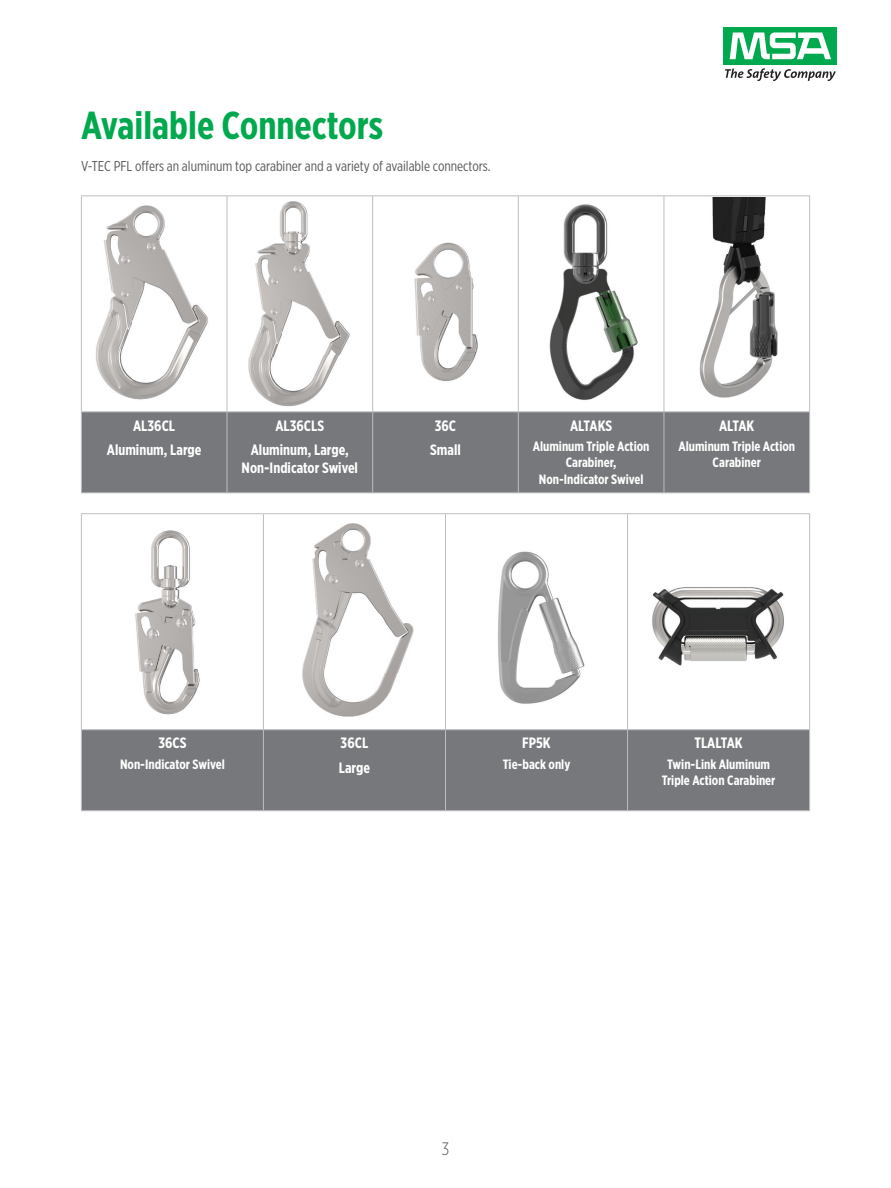
<style>
.page{position:relative;width:891px;height:1188px;background:#fff}
.page>*{position:absolute;margin:0;border:0;box-sizing:border-box;transform-origin:0 0}
.t1{font:700 39px "Gotham X Narrow";color:#00a94e}
.t2{font:300 18px "Gotham X Narrow";color:#57585a}
.t3{font:700 15px/24.8px "Gotham X Narrow";color:#fff;text-align:center}
.t4{font:14.25px "Gotham X Narrow";color:#57585a}
.t5{font:700 13.5px/16.5px "Gotham X Narrow";color:#fff;text-align:center}
</style>
<div class="page">
<div style="left:724px;top:27px;width:113px;height:38px;background:#00a94e"></div>
<svg style="left:730px;top:33px;width:101px;height:26px"></svg>
<svg style="left:725px;top:68px;width:111px;height:13px"></svg>
<svg style="left:82px;top:196px;width:727px;height:215px"></svg>
<div style="left:82px;top:412px;width:727px;height:80px;background:#76787b"></div>
<hr style="left:81px;top:195px;width:146px;height:1px;background:#bcbdc0">
<hr style="left:81px;top:196px;width:1px;height:215px;background:#bcbdc0">
<hr style="left:227px;top:195px;width:146px;height:1px;background:#bcbdc0">
<hr style="left:227px;top:196px;width:1px;height:215px;background:#bcbdc0">
<hr style="left:373px;top:195px;width:145px;height:1px;background:#bcbdc0">
<hr style="left:372px;top:196px;width:1px;height:215px;background:#bcbdc0">
<hr style="left:518px;top:195px;width:146px;height:1px;background:#bcbdc0">
<hr style="left:518px;top:196px;width:1px;height:215px;background:#bcbdc0">
<hr style="left:664px;top:195px;width:146px;height:1px;background:#bcbdc0">
<hr style="left:664px;top:196px;width:1px;height:215px;background:#bcbdc0">
<hr style="left:809px;top:196px;width:1px;height:215px;background:#bcbdc0">
<hr style="left:81px;top:411px;width:146px;height:1px;background:#bcbdc0">
<hr style="left:81px;top:412px;width:1px;height:80px;background:#bcbdc0">
<hr style="left:227px;top:411px;width:146px;height:1px;background:#bcbdc0">
<hr style="left:227px;top:412px;width:1px;height:80px;background:#bcbdc0">
<hr style="left:373px;top:411px;width:145px;height:1px;background:#bcbdc0">
<hr style="left:372px;top:412px;width:1px;height:80px;background:#bcbdc0">
<hr style="left:518px;top:411px;width:146px;height:1px;background:#bcbdc0">
<hr style="left:518px;top:412px;width:1px;height:80px;background:#bcbdc0">
<hr style="left:664px;top:411px;width:146px;height:1px;background:#bcbdc0">
<hr style="left:664px;top:412px;width:1px;height:80px;background:#bcbdc0">
<hr style="left:809px;top:412px;width:1px;height:80px;background:#bcbdc0">
<hr style="left:81px;top:492px;width:146px;height:1px;background:#bcbdc0">
<hr style="left:227px;top:492px;width:146px;height:1px;background:#bcbdc0">
<hr style="left:373px;top:492px;width:145px;height:1px;background:#bcbdc0">
<hr style="left:518px;top:492px;width:146px;height:1px;background:#bcbdc0">
<hr style="left:664px;top:492px;width:146px;height:1px;background:#bcbdc0">
<svg style="left:82px;top:514px;width:727px;height:1px"></svg>
<div style="left:82px;top:730px;width:727px;height:80px;background:#76787b"></div>
<hr style="left:81px;top:513px;width:182px;height:1px;background:#bcbdc0">
<hr style="left:81px;top:514px;width:1px;height:215px;background:#bcbdc0">
<hr style="left:263px;top:513px;width:183px;height:1px;background:#bcbdc0">
<hr style="left:263px;top:514px;width:1px;height:215px;background:#bcbdc0">
<hr style="left:446px;top:513px;width:182px;height:1px;background:#bcbdc0">
<hr style="left:445px;top:514px;width:1px;height:215px;background:#bcbdc0">
<hr style="left:628px;top:513px;width:182px;height:1px;background:#bcbdc0">
<hr style="left:627px;top:514px;width:1px;height:215px;background:#bcbdc0">
<hr style="left:809px;top:514px;width:1px;height:215px;background:#bcbdc0">
<hr style="left:81px;top:729px;width:182px;height:1px;background:#bcbdc0">
<hr style="left:81px;top:730px;width:1px;height:80px;background:#bcbdc0">
<hr style="left:263px;top:729px;width:183px;height:1px;background:#bcbdc0">
<hr style="left:263px;top:730px;width:1px;height:80px;background:#bcbdc0">
<hr style="left:446px;top:729px;width:182px;height:1px;background:#bcbdc0">
<hr style="left:445px;top:730px;width:1px;height:80px;background:#bcbdc0">
<hr style="left:628px;top:729px;width:182px;height:1px;background:#bcbdc0">
<hr style="left:627px;top:730px;width:1px;height:80px;background:#bcbdc0">
<hr style="left:809px;top:730px;width:1px;height:80px;background:#bcbdc0">
<hr style="left:81px;top:810px;width:182px;height:1px;background:#bcbdc0">
<hr style="left:263px;top:810px;width:183px;height:1px;background:#bcbdc0">
<hr style="left:446px;top:810px;width:182px;height:1px;background:#bcbdc0">
<hr style="left:628px;top:810px;width:182px;height:1px;background:#bcbdc0">
<img style="left:91px;top:203px;width:120px;height:204px">
<img style="left:498px;top:551px;width:87px;height:153px">
<img style="left:544px;top:201px;width:96px;height:206px">
<img style="left:404px;top:239px;width:83px;height:146px">
<img style="left:135px;top:530px;width:65px;height:185px">
<img style="left:302px;top:523px;width:112px;height:194px">
<img style="left:652px;top:587px;width:132px;height:79px">
<img style="left:690px;top:198px;width:107px;height:211px">
<img style="left:244px;top:199px;width:113px;height:209px">
<h1 class="t1" style="left:81px;top:101px;width:304px">Available Connectors</h1>
<p class="t4" style="left:81px;top:158px;width:411px">V-TEC PFL offers an aluminum top carabiner and a variety of available connectors.</p>
<p class="t3" style="left:107px;top:413px;width:96px">AL36CL<br>Aluminum, Large</p>
<p class="t3" style="left:251px;top:413px;width:100px">AL36CLS<br>Aluminum, Large,</p>
<p class="t3" style="left:242px;top:456px;width:118px">Non-Indicator Swivel</p>
<p class="t3" style="left:430px;top:413px;width:32px">36C<br>Small</p>
<p class="t3" style="left:570px;top:413px;width:44px">ALTAKS</p>
<p class="t5" style="left:533px;top:438px;width:118px">Aluminum Triple Action<br>Carabiner,<br>Non-Indicator Swivel</p>
<p class="t3" style="left:719px;top:413px;width:37px">ALTAK</p>
<p class="t5" style="left:678px;top:438px;width:118px">Aluminum Triple Action<br>Carabiner</p>
<p class="t3" style="left:158px;top:731px;width:30px">36CS</p>
<p class="t5" style="left:120px;top:756px;width:106px">Non-Indicator Swivel</p>
<p class="t3" style="left:339px;top:731px;width:33px;text-align:left">36CL<br>Large</p>
<p class="t3" style="left:522px;top:731px;width:30px">FP5K</p>
<p class="t5" style="left:503px;top:756px;width:69px">Tie-back only</p>
<p class="t3" style="left:694px;top:731px;width:50px">TLALTAK</p>
<p class="t5" style="left:662px;top:756px;width:115px">Twin-Link Aluminum<br>Triple Action Carabiner</p>
<h2 class="t2" style="left:442px;top:1138px;width:9px">3</h2>
</div>
